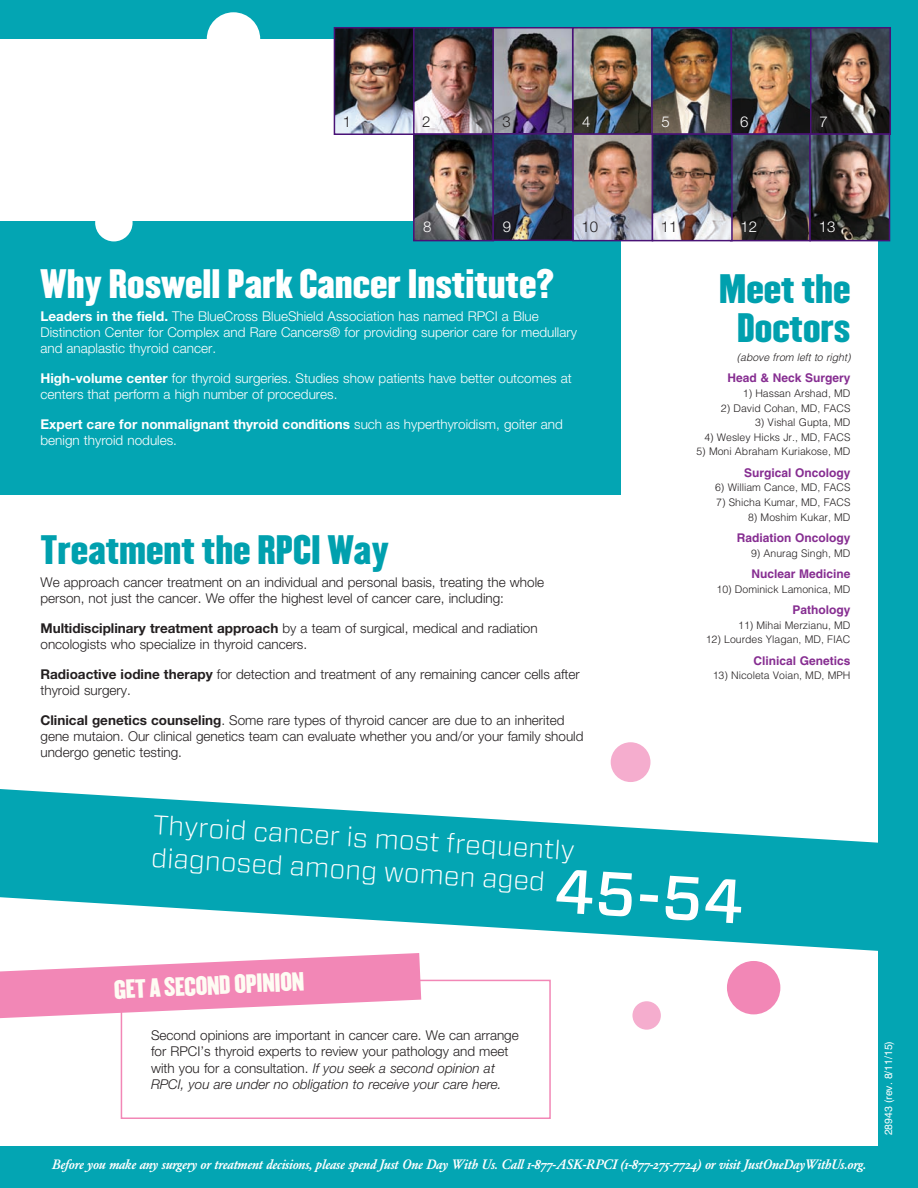
<style>
.page{position:relative;width:918px;height:1188px;background:#03a5b3}
.page>*{position:absolute;margin:0;border:0;box-sizing:border-box;transform-origin:0 0}
.t1{font:500 62.25px "Forza";color:#fff}
.t2{font:36px/39px "Champion HTF Welterweight";color:#00a0ae;text-align:center}
.t3{font:36px "Champion HTF Welterweight";color:#fff}
.t4{font:300 27px/32.2px "Forza";color:#fff}
.t5{font:23.1px "Champion HTF Welterweight";color:#fefcf3}
.t6{font:300 15px "Helvetica Neue";color:#fff}
.t7{font:300 15px "Helvetica Neue";color:#231f20}
.t8{font:300 13.5px/16.2px "Helvetica Neue";color:#231f20}
.t9{font:300 13.5px/16.2px "Helvetica Neue";color:#fff}
.t10{font:13.5px "Garamond BE Medium Italic Os F";letter-spacing:-.025em;color:#fff}
.t11{font:700 12px "Helvetica";color:#862d91}
.t12{font:300 10.5px "Helvetica";color:#231f20}
.t13{font:italic 300 10.5px "Helvetica";color:#231f20}
.t14{font:10.5px "Helvetica";letter-spacing:-.005em;color:#fff}
.s1{font-weight:700}
.s2{font-style:italic}
</style>
<div class="page">
<div style="left:0;top:39px;width:878px;height:1107px;background:#fff"></div>
<div style="left:727px;top:961px;width:53px;height:53px;background:#f287b6;border-radius:50%"></div>
<div style="left:611px;top:742px;width:39px;height:40px;background:#f5adce;border-radius:50%"></div>
<div style="left:0;top:221px;width:621px;height:274px;background:#03a5b3"></div>
<svg style="left:0;top:789px;width:878px;height:162px;fill:#03a5b3"></svg>
<div style="left:121px;top:980px;width:430px;height:139px;border:2px solid #f287b6"></div>
<svg style="left:0;top:953px;width:421px;height:65px"></svg>
<img style="left:575px;top:30px;width:75px;height:102px">
<div style="left:572px;top:27px;width:81px;height:108px;border:2px solid #491276"></div>
<img style="left:654px;top:30px;width:75px;height:102px">
<div style="left:651px;top:27px;width:81px;height:108px;border:2px solid #491276"></div>
<img style="left:734px;top:30px;width:75px;height:102px">
<div style="left:731px;top:27px;width:81px;height:108px;border:2px solid #491276"></div>
<img style="left:813px;top:30px;width:75px;height:102px">
<div style="left:810px;top:27px;width:81px;height:108px;border:2px solid #491276"></div>
<img style="left:575px;top:136px;width:75px;height:102px">
<div style="left:572px;top:133px;width:81px;height:108px;border:2px solid #491276"></div>
<svg style="left:733px;top:136px;width:75px;height:102px;background:#574e4a"></svg>
<div style="left:730px;top:133px;width:81px;height:108px;border:2px solid #491276"></div>
<img style="left:812px;top:136px;width:75px;height:102px">
<div style="left:809px;top:133px;width:81px;height:108px;border:2px solid #491276"></div>
<img style="left:337px;top:30px;width:75px;height:102px">
<div style="left:334px;top:27px;width:81px;height:108px;border:2px solid #491276"></div>
<img style="left:416px;top:30px;width:75px;height:102px">
<div style="left:413px;top:27px;width:81px;height:108px;border:2px solid #491276"></div>
<img style="left:495px;top:30px;width:75px;height:102px">
<div style="left:492px;top:27px;width:81px;height:108px;border:2px solid #491276"></div>
<img style="left:416px;top:136px;width:75px;height:102px">
<div style="left:413px;top:133px;width:81px;height:108px;border:2px solid #491276"></div>
<img style="left:495px;top:136px;width:75px;height:102px">
<div style="left:492px;top:133px;width:81px;height:108px;border:2px solid #491276"></div>
<img style="left:655px;top:136px;width:75px;height:102px">
<div style="left:652px;top:133px;width:81px;height:108px;border:2px solid #491276"></div>
<div style="left:632px;top:1001px;width:29px;height:29px;background:#f5adce;border-radius:50%"></div>
<div style="left:207px;top:12px;width:53px;height:54px;background:#fff;border-radius:50%"></div>
<div style="left:95px;top:204px;width:38px;height:37px;background:#fff;border-radius:50%"></div>
<p class="t7" style="left:343px;top:112px;width:10px">1</p>
<p class="t7" style="left:422px;top:112px;width:10px">2</p>
<p class="t7" style="left:503px;top:112px;width:10px">3</p>
<p class="t6" style="left:582px;top:112px;width:10px">4</p>
<p class="t6" style="left:662px;top:112px;width:10px">5</p>
<p class="t6" style="left:740px;top:112px;width:10px">6</p>
<p class="t6" style="left:820px;top:112px;width:10px">7</p>
<p class="t6" style="left:423px;top:218px;width:10px">8</p>
<p class="t6" style="left:503px;top:218px;width:10px">9</p>
<p class="t7" style="left:581px;top:218px;width:18px">10</p>
<p class="t6" style="left:740px;top:218px;width:18px">12</p>
<p class="t6" style="left:819px;top:218px;width:18px">13</p>
<p class="t7" style="left:661px;top:218px;width:18px">11</p>
<p class="t3" style="left:40px;top:259px;width:515px">Why Roswell Park Cancer Institute?</p>
<p class="t9" style="left:40px;top:308px;width:538px"><span class="s1">Leaders in the field.</span> The BlueCross BlueShield Association has named RPCI a Blue<br>Distinction Center for Complex and Rare Cancers® for providing superior care for medullary and anaplastic thyroid cancer.</p>
<p class="t9" style="left:40px;top:370px;width:533px"><span class="s1">High-volume center</span> for thyroid surgeries. Studies show patients have better outcomes at centers that perform a high number of procedures.</p>
<p class="t9" style="left:40px;top:416px;width:524px"><span class="s1">Expert care for nonmalignant thyroid conditions</span> such as hyperthyroidism, goiter and benign thyroid nodules.</p>
<p class="t2" style="left:40px;top:531px;width:350px">Treatment the RPCI Way</p>
<p class="t8" style="left:40px;top:574px;width:505px">We approach cancer treatment on an individual and personal basis, treating the whole person, not just the cancer. We offer the highest level of cancer care, including:</p>
<p class="t8" style="left:40px;top:620px;width:499px"><span class="s1">Multidisciplinary treatment approach</span> by a team of surgical, medical and radiation oncologists who specialize in thyroid cancers.</p>
<p class="t8" style="left:40px;top:666px;width:541px"><span class="s1">Radioactive iodine therapy</span> for detection and treatment of any remaining cancer cells after thyroid surgery.</p>
<p class="t8" style="left:40px;top:712px;width:545px"><span class="s1">Clinical genetics counseling</span>. Some rare types of thyroid cancer are due to an inherited gene mutaion. Our clinical genetics team can evaluate whether you and/or your family should undergo genetic testing.</p>
<p class="t2" style="left:719px;top:270px;width:133px">Meet the<br>Doctors</p>
<p class="t13" style="left:737px;top:351px;width:115px">(above from left to right)</p>
<p class="t11" style="left:727px;top:371px;width:125px">Head &amp; Neck Surgery</p>
<p class="t12" style="left:743px;top:387px;width:109px">1) Hassan Arshad, MD</p>
<p class="t12" style="left:721px;top:401px;width:131px">2) David Cohan, MD, FACS</p>
<p class="t12" style="left:755px;top:416px;width:97px">3) Vishal Gupta, MD</p>
<p class="t12" style="left:704px;top:431px;width:148px">4) Wesley Hicks Jr., MD, FACS</p>
<p class="t12" style="left:696px;top:445px;width:156px">5) Moni Abraham Kuriakose, MD</p>
<p class="t11" style="left:744px;top:465px;width:108px">Surgical Oncology</p>
<p class="t12" style="left:715px;top:481px;width:137px">6) William Cance, MD, FACS</p>
<p class="t12" style="left:716px;top:496px;width:136px">7) Shicha Kumar, MD, FACS</p>
<p class="t12" style="left:748px;top:510px;width:104px">8) Moshim Kukar, MD</p>
<p class="t11" style="left:737px;top:531px;width:115px">Radiation Oncology</p>
<p class="t12" style="left:751px;top:546px;width:101px">9) Anurag Singh, MD</p>
<p class="t11" style="left:751px;top:567px;width:101px">Nuclear Medicine</p>
<p class="t12" style="left:717px;top:582px;width:135px">10) Dominick Lamonica, MD</p>
<p class="t11" style="left:792px;top:603px;width:60px">Pathology</p>
<p class="t12" style="left:738px;top:618px;width:114px">11) Mihai Merzianu, MD</p>
<p class="t12" style="left:706px;top:633px;width:146px">12) Lourdes Ylagan, MD, FIAC</p>
<p class="t11" style="left:753px;top:653px;width:99px">Clinical Genetics</p>
<p class="t12" style="left:713px;top:669px;width:139px">13) Nicoleta Voian, MD, MPH</p>
<p class="t4" style="left:154px;top:810px;width:424px;rotate:3deg">Thyroid cancer is most frequently diagnosed among women aged</p>
<p class="t1" style="left:556px;top:850px;width:192px;rotate:3deg">45-54</p>
<p class="t5" style="left:113px;top:975px;width:192px;rotate:-3deg">GET A SECOND OPINION</p>
<p class="t8" style="left:151px;top:1027px;width:369px">Second opinions are important in cancer care. We can arrange for RPCI’s thyroid experts to review your pathology and meet with you for a consultation. <span class="s2">If you seek a second opinion at RPCI, you are under no obligation to receive your care here.</span></p>
<p class="t10" style="left:52px;top:1156px;width:816px">Before you make any surgery or treatment decisions, please spend Just One Day With Us. Call 1-877-ASK-RPCI (1-877-275-7724) or visit JustOneDayWithUs.org.</p>
<p class="t14" style="left:883px;top:1135px;width:96px;rotate:-90deg">28943 (rev. 8/11/15)</p>
</div>
